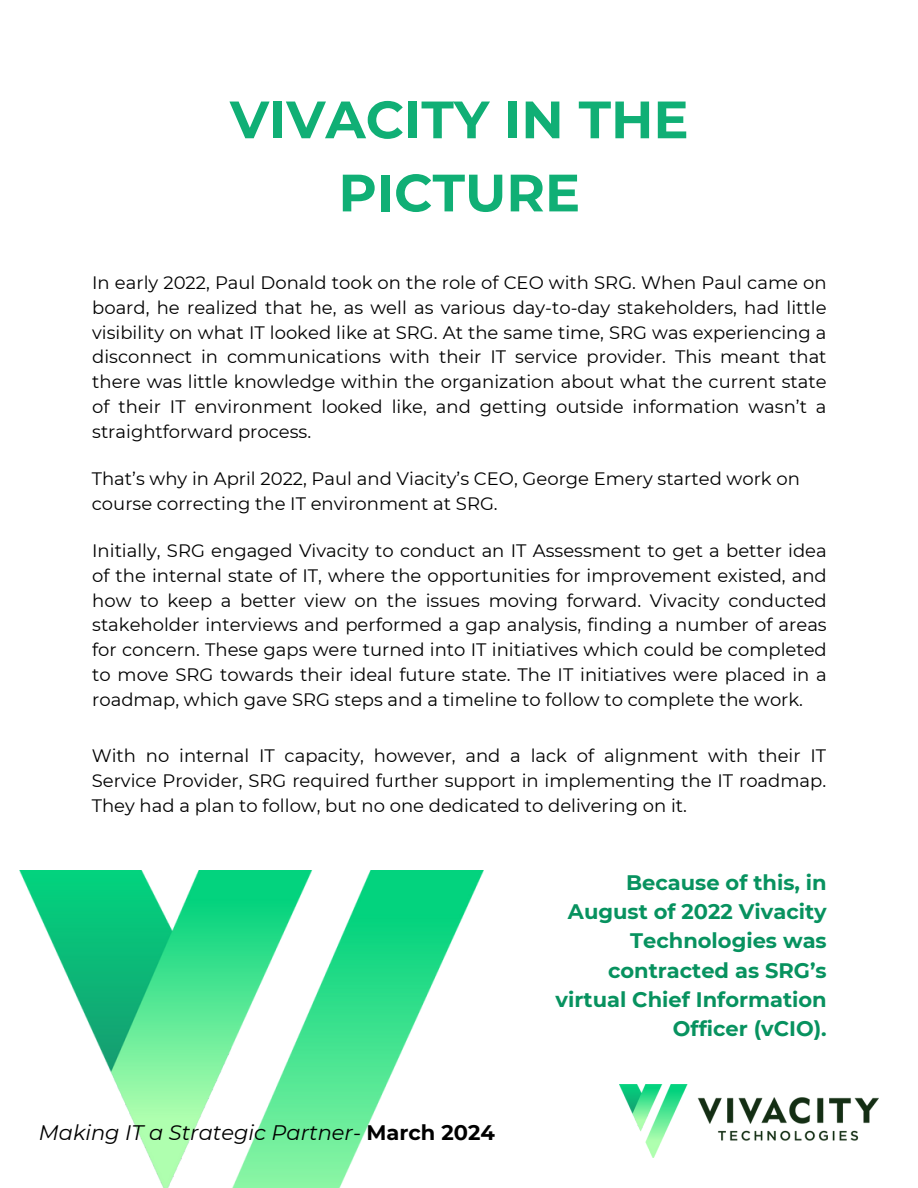
<style>
.page{position:relative;width:918px;height:1188px;background:#fff}
.page>*{position:absolute;margin:0;border:0;box-sizing:border-box;transform-origin:0 0}
.t1{font:700 52.5px/73.2px "Montserrat";color:#10af75;text-align:center}
.t2{font:700 21px/29.2px "Montserrat";color:#07925f;text-align:right}
.t3{font:italic 21px "Montserrat";color:#000}
.t4{font:18px/24.8px "Montserrat";color:#000;text-align:justify}
.s1{font-weight:700;font-style:normal}
</style>
<div class="page">
<img style="left:620px;top:1084px;width:258px;height:73px">
<img style="left:19px;top:871px;width:465px;height:317px">
<p class="t1" style="left:230px;top:83px;width:460px">VIVACITY IN THE<br>PICTURE</p>
<p class="t4" style="left:92px;top:270px;width:736px">In early 2022, Paul Donald took on the role of CEO with SRG. When Paul came on board, he realized that he, as well as various day-to-day stakeholders, had little visibility on what IT looked like at SRG. At the same time, SRG was experiencing a disconnect in communications with their IT service provider. This meant that there was little knowledge within the organization about what the current state of their IT environment looked like, and getting outside information wasn’t a straightforward process.</p>
<p class="t4" style="left:92px;top:466px;width:710px">That’s why in April 2022, Paul and Viacity’s CEO, George Emery started work on course correcting the IT environment at SRG.</p>
<p class="t4" style="left:92px;top:538px;width:736px">Initially, SRG engaged Vivacity to conduct an IT Assessment to get a better idea of the internal state of IT, where the opportunities for improvement existed, and how to keep a better view on the issues moving forward. Vivacity conducted stakeholder interviews and performed a gap analysis, finding a number of areas for concern. These gaps were turned into IT initiatives which could be completed to move SRG towards their ideal future state. The IT initiatives were placed in a roadmap, which gave SRG steps and a timeline to follow to complete the work.</p>
<h3 class="t4" style="left:92px;top:743px;width:736px">With no internal IT capacity, however, and a lack of alignment with their IT Service Provider, SRG required further support in implementing the IT roadmap.<br>They had a plan to follow, but no one dedicated to delivering on it.</h3>
<p class="t3" style="left:39px;top:1120px;width:458px">Making IT a Strategic Partner- <span class="s1">March 2024</span></p>
<h2 class="t2" style="left:556px;top:868px;width:273px">Because of this, in<br>August of 2022 Vivacity<br>Technologies was contracted as SRG’s virtual Chief Information<br>Officer (vCIO).</h2>
</div>
